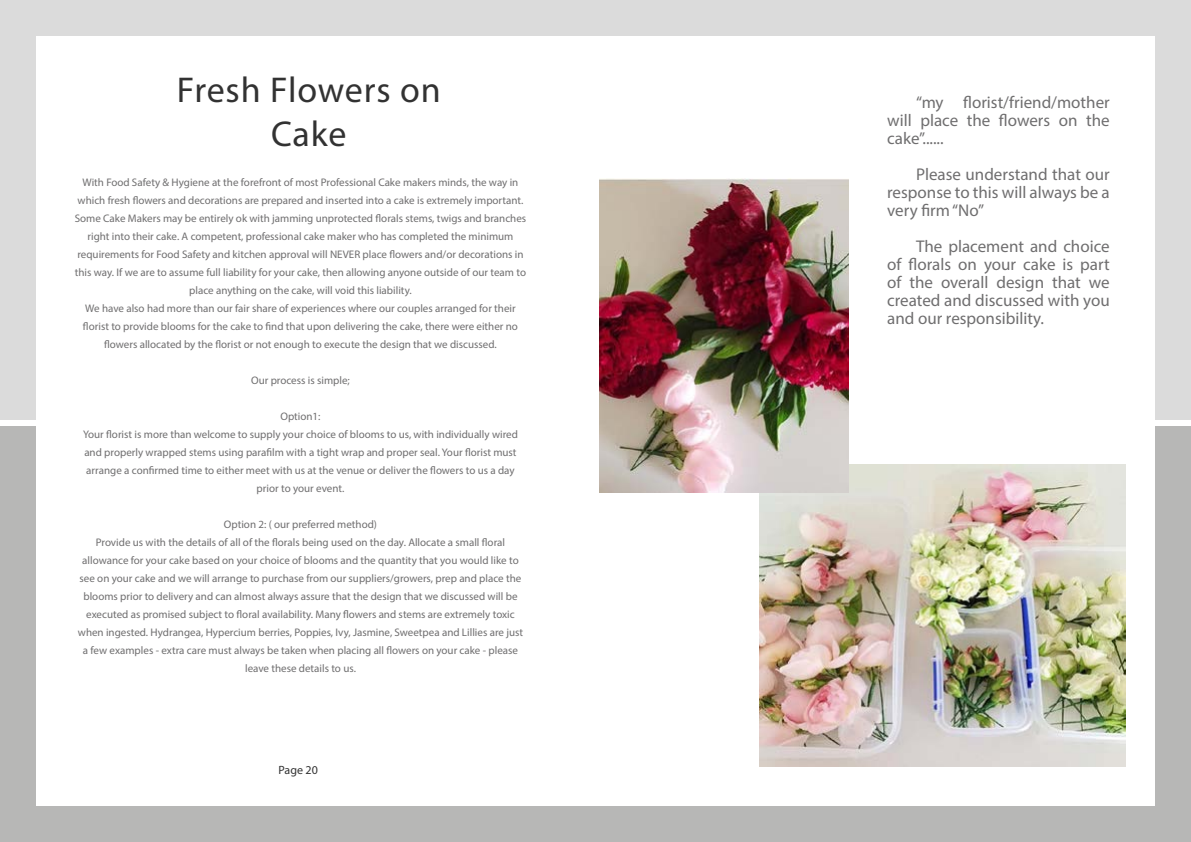
<style>
.page{position:relative;width:1191px;height:842px;background:#fff}
.page>*{position:absolute;margin:0;border:0;box-sizing:border-box;transform-origin:0 0}
.t1{font:36px/43.2px "Myriad Pro";letter-spacing:.025em;color:#323232;text-align:center}
.t2{font:17px/18px "Myriad Pro";color:#6f6e6f;text-align:justify}
.t3{font:12px "Myriad Pro";color:#323232}
.t4{font:11px/18px "Myriad Pro";color:#6f6e6f;text-align:center}
</style>
<div class="page">
<div style="left:0;top:0;width:1191px;height:419px;background:#dbdbdb"></div>
<div style="left:0;top:427px;width:1191px;height:415px;background:#b7b7b6"></div>
<div style="left:36px;top:36px;width:1119px;height:770px;background:#fff"></div>
<img style="left:759px;top:465px;width:366px;height:301px">
<img style="left:600px;top:178px;width:248px;height:315px">
<h1 class="t1" style="left:177px;top:68px;width:265px">Fresh Flowers on<br>Cake</h1>
<p class="t4" style="left:75px;top:173px;width:453px">With Food Safety &amp; Hygiene at the forefront of most Professional Cake makers minds, the way in which fresh flowers and decorations are prepared and inserted into a cake is extremely important.<br>Some Cake Makers may be entirely ok with jamming unprotected florals stems, twigs and branches right into their cake. A competent, professional cake maker who has completed the minimum requirements for Food Safety and kitchen approval will NEVER place flowers and/or decorations in this way. If we are to assume full liability for your cake, then allowing anyone outside of our team to place anything on the cake, will void this liability.<br>We have also had more than our fair share of experiences where our couples arranged for their florist to provide blooms for the cake to find that upon delivering the cake, there were either no flowers allocated by the florist or not enough to execute the design that we discussed.</p>
<p class="t4" style="left:251px;top:371px;width:100px">Our process is simple;</p>
<p class="t4" style="left:83px;top:407px;width:436px">Option1:<br>Your florist is more than welcome to supply your choice of blooms to us, with individually wired and properly wrapped stems using parafilm with a tight wrap and proper seal. Your florist must arrange a confirmed time to either meet with us at the venue or deliver the flowers to us a day prior to your event.</p>
<p class="t4" style="left:78px;top:515px;width:447px">Option 2: ( our preferred method)<br>Provide us with the details of all of the florals being used on the day. Allocate a small floral allowance for your cake based on your choice of blooms and the quantity that you would like to see on your cake and we will arrange to purchase from our suppliers/growers, prep and place the blooms prior to delivery and can almost always assure that the design that we discussed will be executed as promised subject to floral availability. Many flowers and stems are extremely toxic when ingested. Hydrangea, Hypercium berries, Poppies, Ivy, Jasmine, Sweetpea and Lillies are just a few examples - extra care must always be taken when placing all flowers on your cake - please leave these details to us.</p>
<p class="t3" style="left:278px;top:763px;width:41px">Page 20</p>
<h2 class="t2" style="left:887px;top:93px;width:224px;text-indent:29px">“my florist/friend/mother will place the flowers on the cake”......</h2>
<h2 class="t2" style="left:887px;top:165px;width:224px;text-indent:29px">Please understand that our response to this will always be a very firm “No”</h2>
<h2 class="t2" style="left:887px;top:237px;width:224px;text-indent:29px">The placement and choice of florals on your cake is part of the overall design that we created and discussed with you and our responsibility.</h2>
</div>
